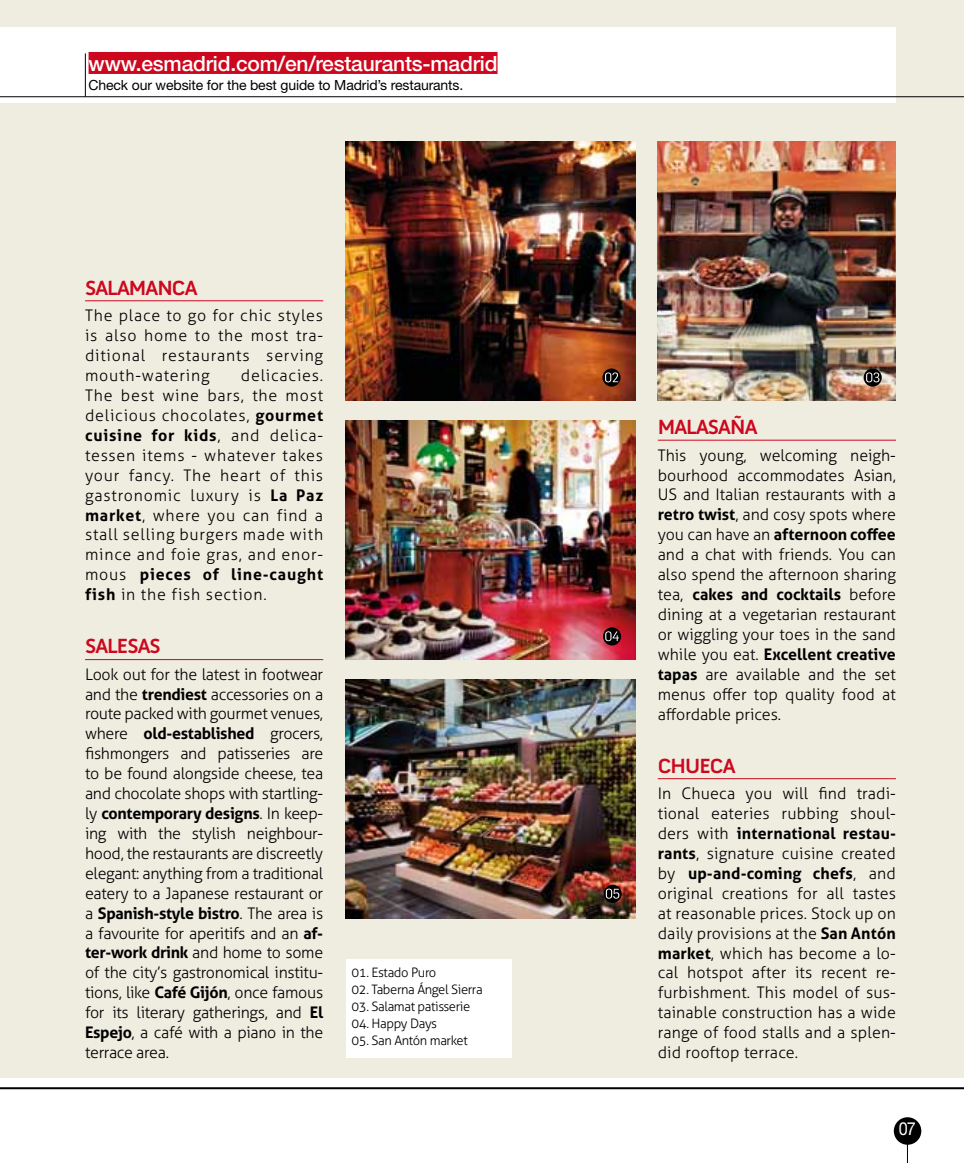
<style>
.page{position:relative;width:964px;height:1163px;background:#fff}
.page>*{position:absolute;margin:0;border:0;box-sizing:border-box;transform-origin:0 0}
.t1{font:500 21px "Helvetica Neue LT Std";letter-spacing:-.01em;color:#fff}
.t2{font:700 21px "Anivers";letter-spacing:-.045em;color:#cd071e}
.t3{font:18px "Helvetica Neue LT Std";color:#fff;scale:.9 1}
.t4{font:300 16px/20px "Aller";letter-spacing:.01em;color:#000;text-align:justify}
.t5{font:14px "Helvetica Neue LT Std";letter-spacing:-.01em;color:#000}
.t6{font:300 13px "Aller";letter-spacing:-.03em;color:#000}
.s1{font-weight:700}
</style>
<div class="page">
<div style="left:894px;top:1116px;width:27px;height:28px;background:#000;border-radius:50%"></div>
<hr style="left:907px;top:1126px;width:1px;height:36px;background:#000">
<div style="left:0;top:0;width:964px;height:1077px;background:#efede0"></div>
<div style="left:0;top:27px;width:896px;height:75px;background:#fff"></div>
<hr style="left:0;top:1087px;width:964px;height:2px;background:#000">
<hr style="left:0;top:96px;width:964px;height:1px;background:#000">
<img style="left:658px;top:142px;width:238px;height:259px">
<img style="left:346px;top:420px;width:289px;height:239px">
<img style="left:346px;top:679px;width:289px;height:239px">
<img style="left:346px;top:142px;width:289px;height:259px">
<div style="left:346px;top:959px;width:166px;height:98px;background:#fff"></div>
<div style="left:89px;top:52px;width:408px;height:22px;background:#cd071e"></div>
<hr style="left:85px;top:53px;width:1px;height:44px;background:#000">
<hr style="left:658px;top:439px;width:238px;height:1px;background:#cd071e">
<hr style="left:658px;top:778px;width:238px;height:1px;background:#cd071e">
<hr style="left:85px;top:300px;width:238px;height:1px;background:#cd071e">
<hr style="left:85px;top:659px;width:238px;height:1px;background:#cd071e">
<svg style="left:863px;top:368px;width:19px;height:18px"></svg>
<svg style="left:866px;top:372px;width:13px;height:10px"></svg>
<svg style="left:603px;top:627px;width:18px;height:18px"></svg>
<svg style="left:605px;top:631px;width:14px;height:10px"></svg>
<svg style="left:602px;top:368px;width:18px;height:18px"></svg>
<svg style="left:605px;top:372px;width:13px;height:10px"></svg>
<svg style="left:603px;top:884px;width:19px;height:18px"></svg>
<svg style="left:606px;top:888px;width:13px;height:10px"></svg>
<h1 class="t1" style="left:89px;top:51px;width:410px">www.esmadrid.com/en/restaurants-madrid</h1>
<p class="t5" style="left:89px;top:77px;width:376px">Check our website for the best guide to Madrid’s restaurants.</p>
<h1 class="t2" style="left:85px;top:276px;width:114px">SALAMANCA</h1>
<p class="t4" style="left:85px;top:306px;width:240px">The place to go for chic styles is also home to the most tra&shy;ditional restaurants serving mouth-watering</p>
<p class="t4" style="left:85px;top:365px;width:240px;text-indent:156px">delicacies.<br>The best wine bars, the most delicious chocolates, <span class="s1">gourmet cuisine for kids</span>, and delica&shy;tessen items - whatever takes your fancy. The heart of this gastronomic luxury is <span class="s1">La Paz market</span>, where you can find a stall selling burgers made with mince and foie gras, and enor&shy;mous <span class="s1">pieces of line-caught fish</span> in the fish section.</p>
<h1 class="t2" style="left:85px;top:634px;width:77px">SALESAS</h1>
<p class="t4" style="left:85px;top:663px;width:240px">Look out for the latest in footwear and the <span class="s1">trendiest</span> accessories on a route packed with gourmet venues, where <span class="s1">old-established</span> grocers, fishmongers and patisseries are to be found alongside cheese, tea and chocolate shops with startling&shy;ly <span class="s1">contemporary designs</span>. In keep&shy;ing with the stylish neighbour&shy;hood, the restaurants are discreetly elegant: anything from a traditional eatery to a Japanese restaurant or a <span class="s1">Spanish-style bistro</span>. The area is a favourite for aperitifs and an <span class="s1">af&shy;ter-work drink</span> and home to some of the city’s gastronomical institu&shy;tions, like <span class="s1">Café Gijón</span>, once famous for its literary gatherings, and <span class="s1">El Espejo</span>, a café with a piano in the terrace area.</p>
<p class="t6" style="left:351px;top:964px;width:86px">01. Estado Puro</p>
<p class="t6" style="left:351px;top:981px;width:133px">02. Taberna Ángel Sierra</p>
<p class="t6" style="left:351px;top:998px;width:120px">03. Salamat patisserie</p>
<p class="t6" style="left:351px;top:1015px;width:87px">04. Happy Days</p>
<p class="t6" style="left:351px;top:1032px;width:118px">05. San Antón market</p>
<h1 class="t2" style="left:658px;top:415px;width:101px">MALASAÑA</h1>
<p class="t4" style="left:658px;top:445px;width:240px">This young, welcoming neigh&shy;bourhood accommodates Asian, US and Italian restaurants with a <span class="s1">retro twist</span>, and cosy spots where you can have an <span class="s1">afternoon coffee </span>and a chat with friends. You can also spend the afternoon sharing tea, <span class="s1">cakes and cocktails</span> before dining at a vegetarian restaurant or wiggling your toes in the sand while you eat. <span class="s1">Excellent creative tapas</span> are available and the set menus offer top quality food at affordable prices.</p>
<h1 class="t2" style="left:658px;top:753px;width:79px">CHUECA</h1>
<p class="t4" style="left:658px;top:783px;width:240px">In Chueca you will find tradi&shy;tional eateries rubbing shoul&shy;ders with <span class="s1">international restau&shy;rants</span>, signature cuisine created by <span class="s1">up-and-coming chefs</span>, and original creations for all tastes at reasonable prices. Stock up on daily provisions at the <span class="s1">San Antón market</span>, which has become a lo&shy;cal hotspot after its recent re&shy;furbishment. This model of sus&shy;tainable construction has a wide range of food stalls and a splen&shy;did rooftop terrace.</p>
<p class="t3" style="left:899px;top:1117px;width:20px">07</p>
</div>
